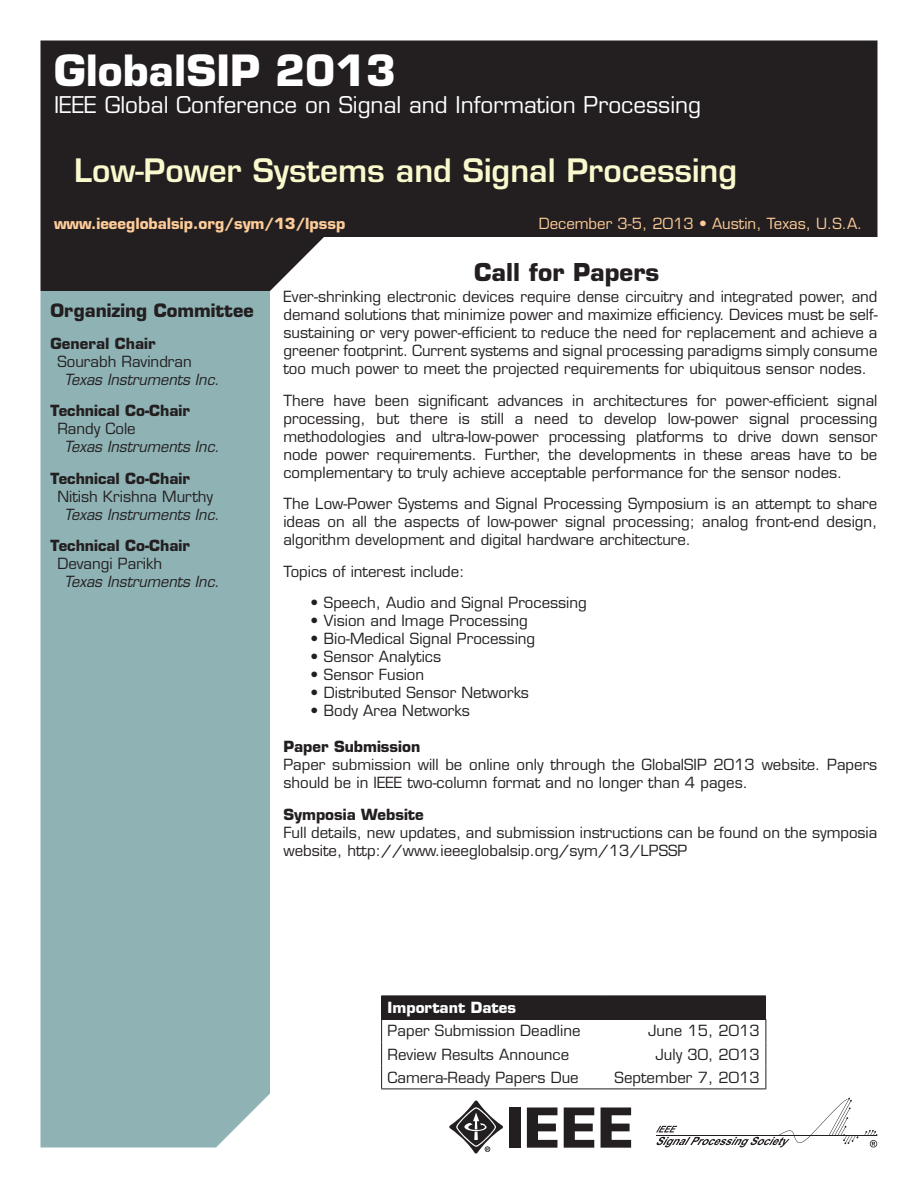
<style>
.page{position:relative;width:918px;height:1188px;background:#fff}
.page>*{position:absolute;margin:0;border:0;box-sizing:border-box;transform-origin:0 0}
.t1{font:700 42px "Eurostile LT Std";color:#fff}
.t2{font:600 31.5px "Eurostile LT Std";color:#faf9ce}
.t3{font:700 24px "Eurostile LT Std";color:#231f20}
.t4{font:22.5px "Eurostile LT Std";color:#fff}
.t5{font:700 18px "Eurostile LT Std";color:#231f20}
.t6{font:15px/18px "Eurostile LT Std";color:#231f20;text-align:justify}
.t7{font:700 15px "Eurostile LT Std";color:#231f20}
.t8{font:italic 15px "Eurostile LT Std";color:#231f20}
.t9{font:15px "Eurostile LT Std";color:#fdcc99}
.t10{font:700 15px "Eurostile LT Std";color:#fdcc99}
.t11{font:700 15px "Eurostile LT Std";color:#fff}
</style>
<div class="page">
<svg style="left:40px;top:40px;width:838px;height:251px;background:#444141"></svg>
<div style="left:40px;top:291px;width:230px;height:857px;background:#8fb2b4"></div>
<div style="left:510px;top:1108px;width:11px;height:40px;background:#231f20"></div>
<svg style="left:527px;top:1108px;width:30px;height:40px"></svg>
<svg style="left:564px;top:1108px;width:30px;height:40px"></svg>
<svg style="left:601px;top:1108px;width:30px;height:40px"></svg>
<svg style="left:449px;top:1100px;width:54px;height:54px"></svg>
<svg style="left:656px;top:1098px;width:222px;height:49px"></svg>
<div style="left:382px;top:996px;width:384px;height:23px;background:#231f20"></div>
<svg style="left:381px;top:996px;width:1px;height:93px"></svg>
<svg style="left:766px;top:1019px;width:1px;height:70px"></svg>
<hr style="left:381px;top:1089px;width:223px;height:1px;background:#231f20">
<hr style="left:604px;top:1089px;width:162px;height:1px;background:#231f20">
<h1 class="t1" style="left:54px;top:44px;width:343px">GlobalSIP 2013</h1>
<h3 class="t4" style="left:54px;top:91px;width:649px">IEEE Global Conference on Signal and Information Processing</h3>
<h2 class="t2" style="left:74px;top:151px;width:664px">Low-Power Systems and Signal Processing</h2>
<p class="t10" style="left:54px;top:215px;width:293px">www.ieeeglobalsip.org/sym/13/lpssp</p>
<p class="t9" style="left:539px;top:215px;width:325px">December 3-5, 2013 • Austin, Texas, U.S.A.</p>
<p class="t5" style="left:51px;top:300px;width:205px">Organizing Committee</p>
<p class="t7" style="left:51px;top:334px;width:106px">General Chair</p>
<p class="t6" style="left:57px;top:352px;width:136px">Sourabh Ravindran</p>
<p class="t8" style="left:64px;top:370px;width:157px">Texas Instruments Inc.</p>
<p class="t7" style="left:51px;top:401px;width:141px">Technical Co-Chair</p>
<p class="t6" style="left:57px;top:420px;width:80px">Randy Cole</p>
<p class="t8" style="left:64px;top:438px;width:157px">Texas Instruments Inc.</p>
<p class="t7" style="left:51px;top:469px;width:141px">Technical Co-Chair</p>
<p class="t6" style="left:57px;top:487px;width:157px">Nitish Krishna Murthy</p>
<p class="t8" style="left:64px;top:505px;width:157px">Texas Instruments Inc.</p>
<p class="t7" style="left:51px;top:536px;width:141px">Technical Co-Chair</p>
<p class="t6" style="left:57px;top:555px;width:106px">Devangi Parikh</p>
<p class="t8" style="left:64px;top:573px;width:157px">Texas Instruments Inc.</p>
<h3 class="t3" style="left:474px;top:257px;width:187px">Call for Papers</h3>
<p class="t6" style="left:284px;top:288px;width:596px">Ever-shrinking electronic devices require dense circuitry and integrated power, and demand solutions that minimize power and maximize efficiency. Devices must be self&shy;sustaining or very power-efficient to reduce the need for replacement and achieve a greener footprint. Current systems and signal processing paradigms simply consume too much power to meet the projected requirements for ubiquitous sensor nodes.</p>
<p class="t6" style="left:283px;top:391px;width:596px">There have been significant advances in architectures for power-efficient signal processing, but there is still a need to develop low-power signal processing methodologies and ultra-low-power processing platforms to drive down sensor node power requirements. Further, the developments in these areas have to be complementary to truly achieve acceptable performance for the sensor nodes.</p>
<p class="t6" style="left:283px;top:495px;width:596px">The Low-Power Systems and Signal Processing Symposium is an attempt to share ideas on all the aspects of low-power signal processing; analog front-end design, algorithm development and digital hardware architecture.</p>
<p class="t6" style="left:283px;top:562px;width:183px">Topics of interest include:</p>
<p class="t6" style="left:310px;top:594px;width:278px">• Speech, Audio and Signal Processing</p>
<p class="t6" style="left:310px;top:612px;width:219px">• Vision and Image Processing</p>
<p class="t6" style="left:310px;top:630px;width:226px">• Bio-Medical Signal Processing</p>
<p class="t6" style="left:310px;top:648px;width:132px">• Sensor Analytics</p>
<p class="t6" style="left:310px;top:666px;width:115px">• Sensor Fusion</p>
<p class="t6" style="left:310px;top:684px;width:220px">• Distributed Sensor Networks</p>
<p class="t6" style="left:310px;top:702px;width:161px">• Body Area Networks</p>
<p class="t7" style="left:283px;top:737px;width:138px">Paper Submission</p>
<p class="t6" style="left:283px;top:756px;width:595px">Paper submission will be online only through the GlobalSIP 2013 website. Papers should be in IEEE two-column format and no longer than 4 pages.</p>
<p class="t7" style="left:283px;top:805px;width:142px">Symposia Website</p>
<p class="t6" style="left:283px;top:823px;width:596px">Full details, new updates, and submission instructions can be found on the symposia website, http://www.ieeeglobalsip.org/sym/13/LPSSP</p>
<p class="t11" style="left:388px;top:998px;width:130px">Important Dates</p>
<p class="t6" style="left:388px;top:1022px;width:194px">Paper Submission Deadline</p>
<p class="t6" style="left:648px;top:1022px;width:113px">June 15, 2013</p>
<p class="t6" style="left:388px;top:1045px;width:183px">Review Results Announce</p>
<p class="t6" style="left:655px;top:1045px;width:106px">July 30, 2013</p>
<p class="t6" style="left:388px;top:1069px;width:193px">Camera-Ready Papers Due</p>
<p class="t6" style="left:615px;top:1069px;width:147px">September 7, 2013</p>
</div>
